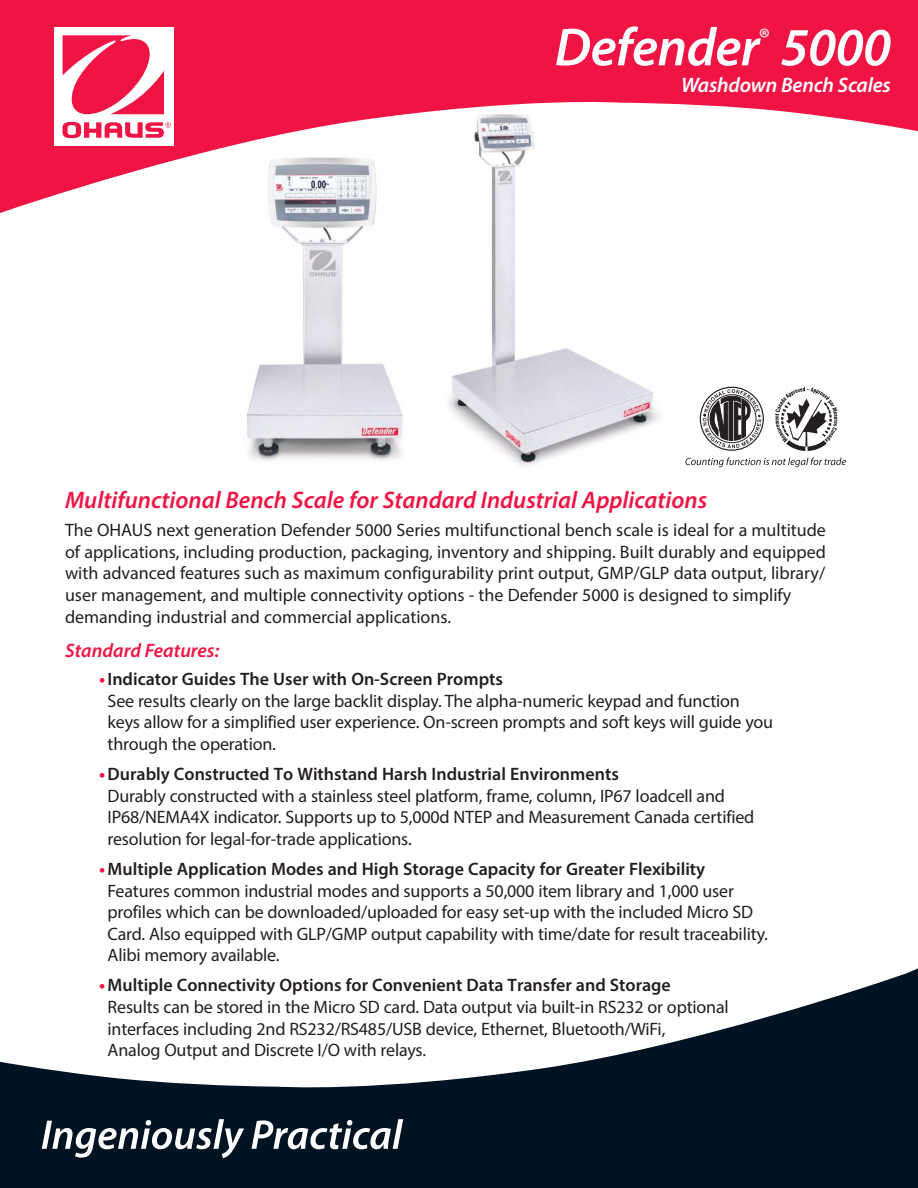
<style>
.page{position:relative;width:918px;height:1188px;background:#fff}
.page>*{position:absolute;margin:0;border:0;box-sizing:border-box;transform-origin:0 0}
.t1{font:italic 600 54px "Myriad Pro";letter-spacing:-.01em;color:#fff}
.t2{font:italic 600 24px "Myriad Pro";color:#ef1443}
.t3{font:italic 600 21px "Myriad Pro";letter-spacing:-.01em;color:#fff}
.t4{font:italic 600 19.5px "Myriad Pro";color:#ef1443}
.t5{font:18px/21.6px "Myriad Pro";letter-spacing:-.01em;color:#241f1f}
.s1{font-weight:700;color:#ef1443}
.s2{font-weight:600}
</style>
<div class="page">
<img style="left:247px;top:220px;width:157px;height:241px">
<img style="left:448px;top:220px;width:212px;height:246px">
<svg style="left:0;top:0;width:918px;height:220px;fill:#ef1443"></svg>
<div style="left:54px;top:27px;width:120px;height:119px;background:#fff"></div>
<svg style="left:62px;top:35px;width:109px;height:103px"></svg>
<svg style="left:0;top:968px;width:918px;height:220px;fill:#001322"></svg>
<svg style="left:42px;top:1119px;width:202px;height:39px"></svg>
<svg style="left:252px;top:1119px;width:151px;height:30px"></svg>
<div style="left:700px;top:387px;width:64px;height:64px;border:1px solid #241f1f;border-radius:50%"></div>
<svg style="left:703px;top:389px;width:58px;height:59px"></svg>
<svg style="left:775px;top:387px;width:62px;height:64px"></svg>
<svg style="left:685px;top:457px;width:161px;height:10px"></svg>
<h1 class="t1" style="left:555px;top:13px;width:338px">Defender<sup>®</sup> 5000</h1>
<p class="t3" style="left:681px;top:72px;width:211px">Washdown Bench Scales</p>
<h2 class="t2" style="left:65px;top:485px;width:644px">Multifunctional Bench Scale for Standard Industrial Applications</h2>
<p class="t5" style="left:65px;top:519px;width:762px">The OHAUS next generation Defender 5000 Series multifunctional bench scale is ideal for a multitude of applications, including production, packaging, inventory and shipping. Built durably and equipped with advanced features such as maximum configurability print output, GMP/GLP data output, library/ user management, and multiple connectivity options - the Defender 5000 is designed to simplify demanding industrial and commercial applications.</p>
<p class="t4" style="left:65px;top:638px;width:156px">Standard Features:</p>
<p class="t5" style="left:108px;top:668px;width:667px;text-indent:-9px"><span class="s1">•</span><span class="s2">Indicator Guides The User with On-Screen Prompts<br></span>See results clearly on the large backlit display. The alpha-numeric keypad and function keys allow for a simplified user experience. On-screen prompts and soft keys will guide you through the operation.</p>
<p class="t5" style="left:108px;top:763px;width:648px;text-indent:-9px"><span class="s1">•</span><span class="s2">Durably Constructed To Withstand Harsh Industrial Environments<br></span>Durably constructed with a stainless steel platform, frame, column, IP67 loadcell and IP68/NEMA4X indicator. Supports up to 5,000d NTEP and Measurement Canada certified resolution for legal-for-trade applications.</p>
<p class="t5" style="left:108px;top:858px;width:662px;text-indent:-9px"><span class="s1">•</span><span class="s2">Multiple Application Modes and High Storage Capacity for Greater Flexibility </span>Features common industrial modes and supports a 50,000 item library and 1,000 user profiles which can be downloaded/uploaded for easy set-up with the included Micro SD Card. Also equipped with GLP/GMP output capability with time/date for result traceability.<br>Alibi memory available.</p>
<p class="t5" style="left:108px;top:974px;width:623px;text-indent:-9px"><span class="s1">•</span><span class="s2">Multiple Connectivity Options for Convenient Data Transfer and Storage<br></span>Results can be stored in the Micro SD card. Data output via built-in RS232 or optional interfaces including 2nd RS232/RS485/USB device, Ethernet, Bluetooth/WiFi,<br>Analog Output and Discrete I/O with relays.</p>
</div>
